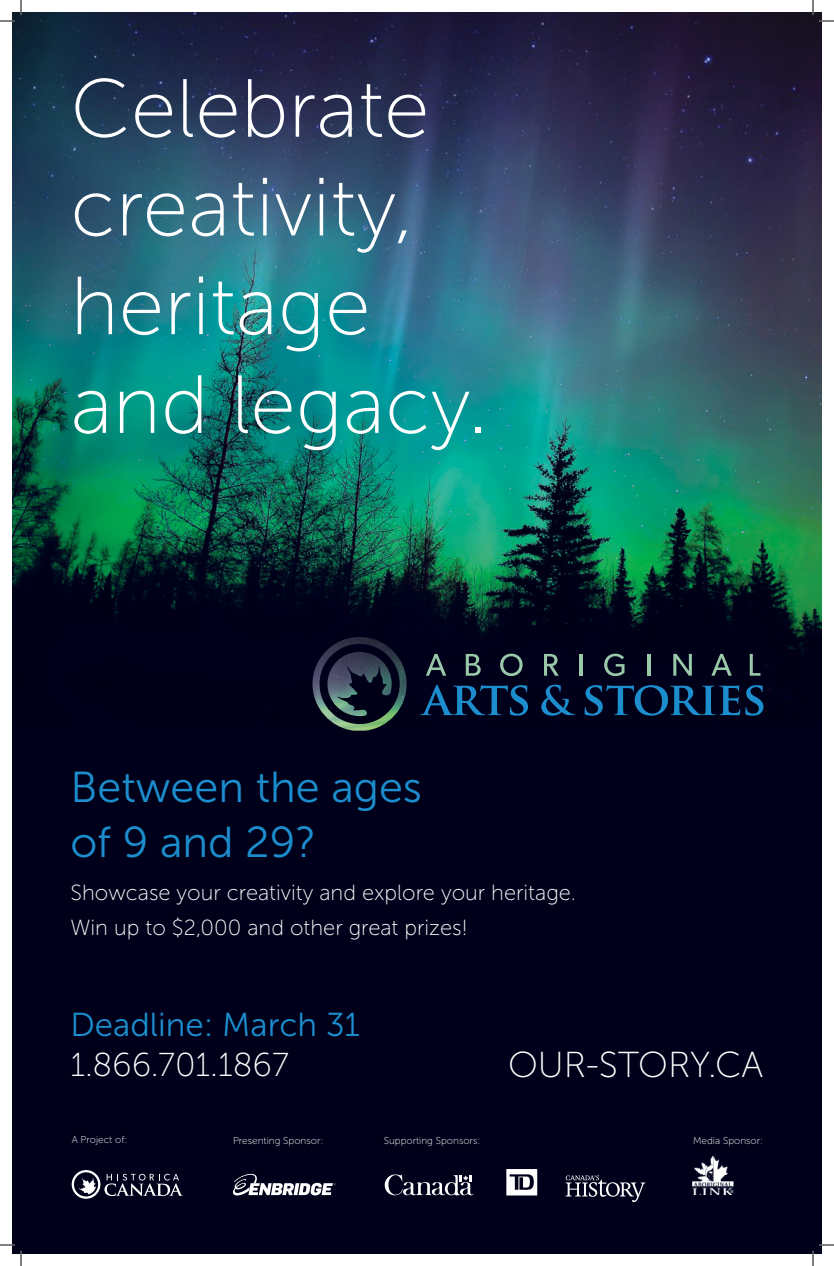
<style>
.page{position:relative;width:834px;height:1266px;background:#fff}
.page>*{position:absolute;margin:0;border:0;box-sizing:border-box;transform-origin:0 0}
.t1{font:82.3px/98.7px "Museo Sans 100";color:#fff}
.t2{font:43.2px/55px "Museo Sans 300";color:#1c8ecd}
.t3{font:36.1px "Museo Sans 100";color:#fff}
.t4{font:33.1px "Museo Sans 300";color:#1c8ecd}
.t5{font:33.1px "Museo Sans 100";color:#fff}
.t6{font:21.8px/34.8px "Museo Sans 100";color:#fff}
.t7{font:10px "Museo Sans 100";color:#fff}
</style>
<div class="page">
<img style="left:12px;top:12px;width:810px;height:1242px">
<svg style="left:72px;top:1170px;width:111px;height:29px;background:#39394d"></svg>
<svg style="left:385px;top:1170px;width:88px;height:29px;background:#333347"></svg>
<svg style="left:566px;top:1175px;width:79px;height:27px;background:#36364a"></svg>
<img style="left:692px;top:1156px;width:41px;height:39px">
<svg style="left:420px;top:685px;width:108px;height:31px;background:#082d52"></svg>
<svg style="left:541px;top:685px;width:34px;height:31px"></svg>
<svg style="left:585px;top:685px;width:178px;height:31px;background:#092e53"></svg>
<svg style="left:426px;top:654px;width:20px;height:22px"></svg>
<svg style="left:466px;top:654px;width:15px;height:22px"></svg>
<svg style="left:500px;top:654px;width:23px;height:22px"></svg>
<svg style="left:544px;top:654px;width:15px;height:22px"></svg>
<hr style="left:580px;top:654px;width:3px;height:22px;background:#99c9a8">
<svg style="left:604px;top:654px;width:21px;height:22px"></svg>
<hr style="left:648px;top:654px;width:3px;height:22px;background:#99c9a8">
<svg style="left:673px;top:654px;width:19px;height:22px"></svg>
<svg style="left:711px;top:654px;width:21px;height:22px"></svg>
<svg style="left:750px;top:654px;width:10px;height:22px"></svg>
<img style="left:313px;top:637px;width:94px;height:94px">
<svg style="left:233px;top:1174px;width:103px;height:22px"></svg>
<svg style="left:506px;top:1169px;width:31px;height:27px"></svg>
<svg style="left:0;top:0;width:22px;height:22px"></svg>
<svg style="left:0;top:1244px;width:22px;height:22px"></svg>
<svg style="left:812px;top:0;width:22px;height:22px"></svg>
<svg style="left:812px;top:1244px;width:22px;height:22px"></svg>
<h1 class="t1" style="left:70px;top:60px;width:419px">Celebrate creativity, heritage and legacy.</h1>
<h2 class="t2" style="left:70px;top:760px;width:353px">Between the ages of 9 and 29?</h2>
<p class="t6" style="left:70px;top:875px;width:507px">Showcase your creativity and explore your heritage.<br>Win up to $2,000 and other great prizes!</p>
<h3 class="t4" style="left:70px;top:1007px;width:291px">Deadline: March 31</h3>
<h3 class="t5" style="left:70px;top:1047px;width:220px">1.866.701.1867</h3>
<h3 class="t3" style="left:508px;top:1045px;width:257px">OUR-STORY.CA</h3>
<p class="t7" style="left:72px;top:1134px;width:57px">A Project of:</p>
<p class="t7" style="left:233px;top:1135px;width:92px">Presenting Sponsor:</p>
<p class="t7" style="left:384px;top:1135px;width:98px">Supporting Sponsors:</p>
<p class="t7" style="left:693px;top:1135px;width:72px">Media Sponsor:</p>
</div>
